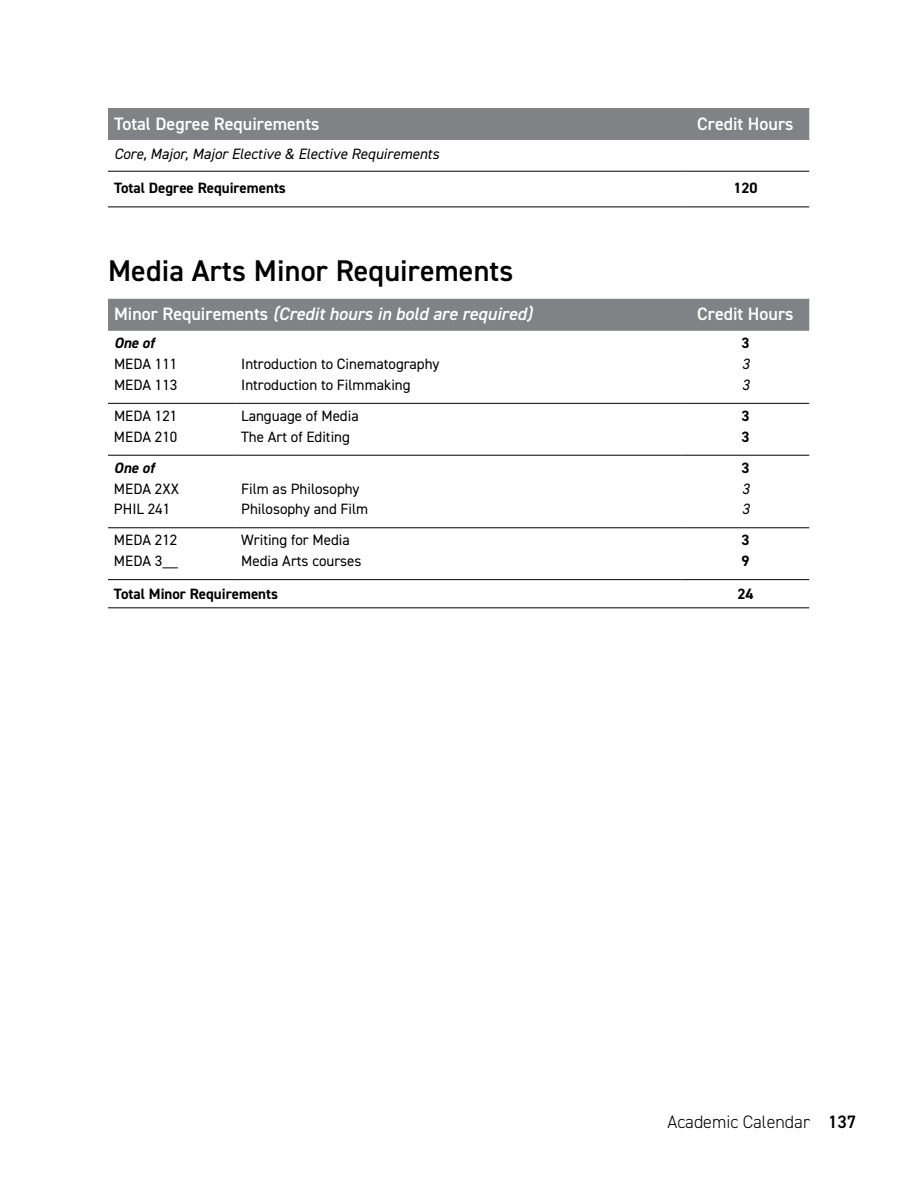
<style>
.page{position:relative;width:918px;height:1188px;background:#fff}
.page>*{position:absolute;margin:0;border:0;box-sizing:border-box;transform-origin:0 0}
.t1{font:600 30px "DIN2014";letter-spacing:.005em;color:#000}
.t2{font:italic 600 18px "DIN2014";color:#fff}
.t3{font:600 18px "DIN2014";color:#fff}
.t4{font:300 18px "DIN2014";color:#000}
.t5{font:15px "DIN2014";color:#000}
.t6{font:700 15px "DIN2014";color:#000}
.t7{font:italic 15px "DIN2014";color:#000}
.t8{font:italic 700 15px "DIN2014";color:#000}
.s1{font-style:normal}
.s2{font-weight:600}
</style>
<div class="page">
<div style="left:108px;top:108px;width:701px;height:32px;background:#808285"></div>
<hr style="left:108px;top:207px;width:574px;height:1px;background:#000">
<hr style="left:682px;top:207px;width:127px;height:1px;background:#000">
<hr style="left:108px;top:171px;width:574px;height:1px;background:#000">
<hr style="left:682px;top:171px;width:127px;height:1px;background:#000">
<div style="left:108px;top:299px;width:701px;height:32px;background:#808285"></div>
<hr style="left:682px;top:607px;width:127px;height:1px;background:#000">
<hr style="left:108px;top:455px;width:127px;height:1px;background:#000">
<hr style="left:235px;top:455px;width:447px;height:1px;background:#000">
<hr style="left:682px;top:455px;width:127px;height:1px;background:#000">
<hr style="left:108px;top:579px;width:127px;height:1px;background:#000">
<hr style="left:235px;top:579px;width:447px;height:1px;background:#000">
<hr style="left:682px;top:579px;width:127px;height:1px;background:#000">
<hr style="left:108px;top:607px;width:127px;height:1px;background:#000">
<hr style="left:235px;top:607px;width:447px;height:1px;background:#000">
<hr style="left:108px;top:403px;width:127px;height:1px;background:#000">
<hr style="left:235px;top:403px;width:447px;height:1px;background:#000">
<hr style="left:682px;top:403px;width:127px;height:1px;background:#000">
<hr style="left:108px;top:527px;width:127px;height:1px;background:#000">
<hr style="left:235px;top:527px;width:447px;height:1px;background:#000">
<hr style="left:682px;top:527px;width:127px;height:1px;background:#000">
<p class="t3" style="left:114px;top:111px;width:207px">Total Degree Requirements</p>
<p class="t3" style="left:697px;top:111px;width:98px">Credit Hours</p>
<p class="t7" style="left:114px;top:145px;width:327px">Core, Major, Major Elective &amp; Elective Requirements</p>
<p class="t6" style="left:114px;top:178px;width:173px">Total Degree Requirements</p>
<p class="t6" style="left:733px;top:178px;width:26px">120</p>
<h1 class="t1" style="left:108px;top:251px;width:407px">Media Arts Minor Requirements</h1>
<p class="t2" style="left:114px;top:302px;width:420px"><span class="s1">Minor Requirements</span> (Credit hours in bold are required)</p>
<p class="t3" style="left:697px;top:302px;width:98px">Credit Hours</p>
<p class="t8" style="left:114px;top:333px;width:42px">One of</p>
<p class="t6" style="left:741px;top:333px;width:10px">3</p>
<p class="t5" style="left:114px;top:355px;width:65px">MEDA 111</p>
<p class="t5" style="left:241px;top:355px;width:200px">Introduction to Cinematography</p>
<p class="t7" style="left:742px;top:355px;width:9px">3</p>
<p class="t5" style="left:114px;top:375px;width:65px">MEDA 113</p>
<p class="t5" style="left:241px;top:375px;width:171px">Introduction to Filmmaking</p>
<p class="t7" style="left:742px;top:375px;width:9px">3</p>
<p class="t5" style="left:114px;top:406px;width:65px">MEDA 121</p>
<p class="t5" style="left:241px;top:406px;width:119px">Language of Media</p>
<p class="t6" style="left:741px;top:406px;width:10px">3</p>
<p class="t5" style="left:114px;top:427px;width:65px">MEDA 210</p>
<p class="t5" style="left:241px;top:427px;width:110px">The Art of Editing</p>
<p class="t6" style="left:741px;top:427px;width:10px">3</p>
<p class="t8" style="left:114px;top:458px;width:42px">One of</p>
<p class="t6" style="left:741px;top:458px;width:10px">3</p>
<p class="t5" style="left:114px;top:479px;width:66px">MEDA 2XX</p>
<p class="t5" style="left:241px;top:479px;width:120px">Film as Philosophy</p>
<p class="t7" style="left:742px;top:479px;width:9px">3</p>
<p class="t5" style="left:114px;top:500px;width:58px">PHIL 241</p>
<p class="t5" style="left:241px;top:500px;width:129px">Philosophy and Film</p>
<p class="t7" style="left:742px;top:500px;width:9px">3</p>
<p class="t5" style="left:114px;top:531px;width:65px">MEDA 212</p>
<p class="t5" style="left:241px;top:531px;width:110px">Writing for Media</p>
<p class="t6" style="left:741px;top:530px;width:10px">3</p>
<p class="t5" style="left:114px;top:552px;width:66px">MEDA 3__</p>
<p class="t5" style="left:241px;top:552px;width:122px">Media Arts courses</p>
<p class="t6" style="left:741px;top:551px;width:10px">9</p>
<p class="t6" style="left:114px;top:584px;width:166px">Total Minor Requirements</p>
<p class="t6" style="left:737px;top:584px;width:18px">24</p>
<p class="t4" style="left:668px;top:1111px;width:190px">Academic Calendar <span class="s2">137</span></p>
</div>
